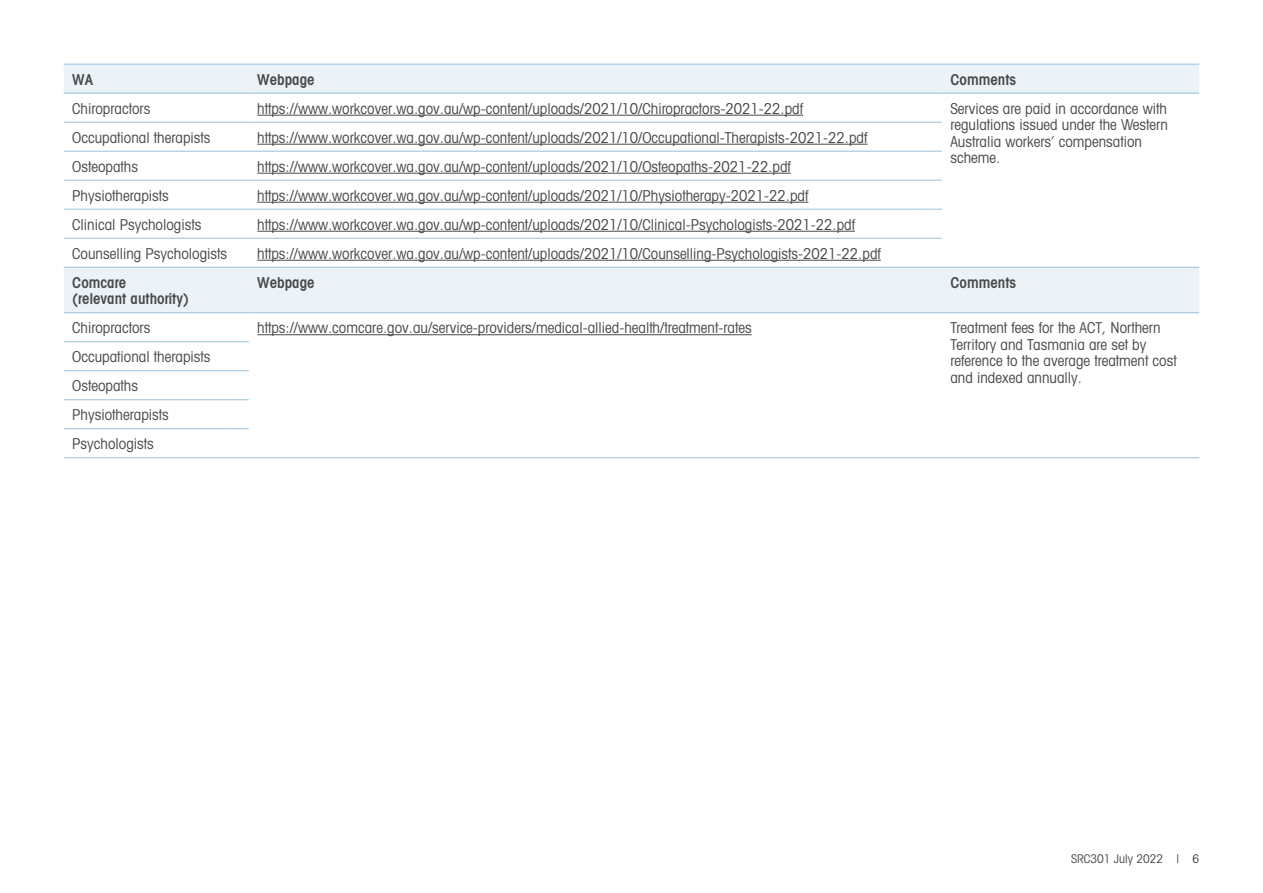
<style>
.page{position:relative;width:1263px;height:893px;background:#fff}
.page>*{position:absolute;margin:0;border:0;box-sizing:border-box;transform-origin:0 0}
.Table_text{font:condensed 15px/16.5px "Avant Garde";color:#494948}
.Table_text-2{font:600 condensed 15px/16.5px "Avant Garde";color:#494948}
.t1{font:condensed 12px "Avant Garde";color:#494948}
</style>
<div class="page">
<svg style="left:64px;top:65px;width:1135px;height:247px"></svg>
<hr style="left:64px;top:122px;width:185px;height:1px;background:#9ac0da">
<hr style="left:249px;top:122px;width:693px;height:1px;background:#9ac0da">
<hr style="left:64px;top:151px;width:185px;height:1px;background:#9ac0da">
<hr style="left:249px;top:151px;width:693px;height:1px;background:#9ac0da">
<hr style="left:64px;top:180px;width:185px;height:1px;background:#9ac0da">
<hr style="left:249px;top:180px;width:693px;height:1px;background:#9ac0da">
<hr style="left:64px;top:209px;width:185px;height:1px;background:#9ac0da">
<hr style="left:249px;top:209px;width:693px;height:1px;background:#9ac0da">
<hr style="left:64px;top:238px;width:185px;height:1px;background:#9ac0da">
<hr style="left:249px;top:238px;width:693px;height:1px;background:#9ac0da">
<hr style="left:64px;top:341px;width:185px;height:1px;background:#9ac0da">
<hr style="left:64px;top:370px;width:185px;height:1px;background:#9ac0da">
<hr style="left:64px;top:399px;width:185px;height:1px;background:#9ac0da">
<hr style="left:64px;top:428px;width:185px;height:1px;background:#9ac0da">
<hr style="left:64px;top:457px;width:185px;height:1px;background:#9ac0da">
<hr style="left:64px;top:64px;width:185px;height:1px;background:#9ac0da">
<hr style="left:249px;top:64px;width:693px;height:1px;background:#9ac0da">
<hr style="left:64px;top:93px;width:185px;height:1px;background:#9ac0da">
<hr style="left:249px;top:93px;width:693px;height:1px;background:#9ac0da">
<hr style="left:64px;top:267px;width:185px;height:1px;background:#9ac0da">
<hr style="left:249px;top:267px;width:693px;height:1px;background:#9ac0da">
<hr style="left:64px;top:312px;width:185px;height:1px;background:#9ac0da">
<hr style="left:942px;top:64px;width:257px;height:1px;background:#9ac0da">
<hr style="left:942px;top:93px;width:257px;height:1px;background:#9ac0da">
<hr style="left:942px;top:267px;width:257px;height:1px;background:#9ac0da">
<hr style="left:249px;top:312px;width:693px;height:1px;background:#9ac0da">
<hr style="left:249px;top:457px;width:693px;height:1px;background:#9ac0da">
<hr style="left:942px;top:312px;width:257px;height:1px;background:#9ac0da">
<hr style="left:942px;top:457px;width:257px;height:1px;background:#9ac0da">
<hr style="left:257px;top:115px;width:546px;height:1px;background:#494948">
<hr style="left:257px;top:144px;width:610px;height:1px;background:#494948">
<hr style="left:257px;top:173px;width:534px;height:1px;background:#494948">
<hr style="left:257px;top:202px;width:551px;height:1px;background:#494948">
<hr style="left:257px;top:231px;width:598px;height:1px;background:#494948">
<hr style="left:257px;top:260px;width:624px;height:1px;background:#494948">
<hr style="left:257px;top:334px;width:495px;height:1px;background:#494948">
<p class="Table_text-2" style="left:72px;top:71px;width:22px">WA</p>
<p class="Table_text-2" style="left:257px;top:71px;width:59px">Webpage</p>
<p class="Table_text-2" style="left:950px;top:71px;width:67px">Comments</p>
<p class="Table_text" style="left:72px;top:100px;width:80px">Chiropractors</p>
<p class="Table_text" style="left:257px;top:100px;width:547px">https://www.workcover.wa.gov.au/wp-content/uploads/2021/10/Chiropractors-2021-22.pdf</p>
<p class="Table_text" style="left:950px;top:100px;width:219px">Services are paid in accordance with regulations issued under the Western<br>Australia workers’ compensation scheme.</p>
<p class="Table_text" style="left:72px;top:129px;width:140px">Occupational therapists</p>
<p class="Table_text" style="left:257px;top:129px;width:612px">https://www.workcover.wa.gov.au/wp-content/uploads/2021/10/Occupational-Therapists-2021-22.pdf</p>
<p class="Table_text" style="left:72px;top:158px;width:67px">Osteopaths</p>
<p class="Table_text" style="left:257px;top:158px;width:535px">https://www.workcover.wa.gov.au/wp-content/uploads/2021/10/Osteopaths-2021-22.pdf</p>
<p class="Table_text" style="left:72px;top:187px;width:98px">Physiotherapists</p>
<p class="Table_text" style="left:257px;top:187px;width:553px">https://www.workcover.wa.gov.au/wp-content/uploads/2021/10/Physiotherapy-2021-22.pdf</p>
<p class="Table_text" style="left:72px;top:216px;width:131px">Clinical Psychologists</p>
<p class="Table_text" style="left:257px;top:216px;width:599px">https://www.workcover.wa.gov.au/wp-content/uploads/2021/10/Clinical-Psychologists-2021-22.pdf</p>
<p class="Table_text" style="left:72px;top:245px;width:156px">Counselling Psychologists</p>
<p class="Table_text" style="left:257px;top:245px;width:625px">https://www.workcover.wa.gov.au/wp-content/uploads/2021/10/Counselling-Psychologists-2021-22.pdf</p>
<p class="Table_text-2" style="left:72px;top:274px;width:118px">Comcare<br>(relevant authority)</p>
<p class="Table_text-2" style="left:257px;top:274px;width:59px">Webpage</p>
<p class="Table_text-2" style="left:950px;top:274px;width:67px">Comments</p>
<p class="Table_text" style="left:72px;top:319px;width:80px">Chiropractors</p>
<p class="Table_text" style="left:257px;top:319px;width:496px">https://www.comcare.gov.au/service-providers/medical-allied-health/treatment-rates</p>
<p class="Table_text" style="left:950px;top:319px;width:228px">Treatment fees for the ACT, Northern Territory and Tasmania are set by reference to the average treatment cost and indexed annually.</p>
<p class="Table_text" style="left:72px;top:348px;width:140px">Occupational therapists</p>
<p class="Table_text" style="left:72px;top:377px;width:67px">Osteopaths</p>
<p class="Table_text" style="left:72px;top:406px;width:98px">Physiotherapists</p>
<p class="Table_text" style="left:72px;top:435px;width:83px">Psychologists</p>
<p class="t1" style="left:1071px;top:851px;width:130px">SRC301 July 2022 | 6</p>
</div>
